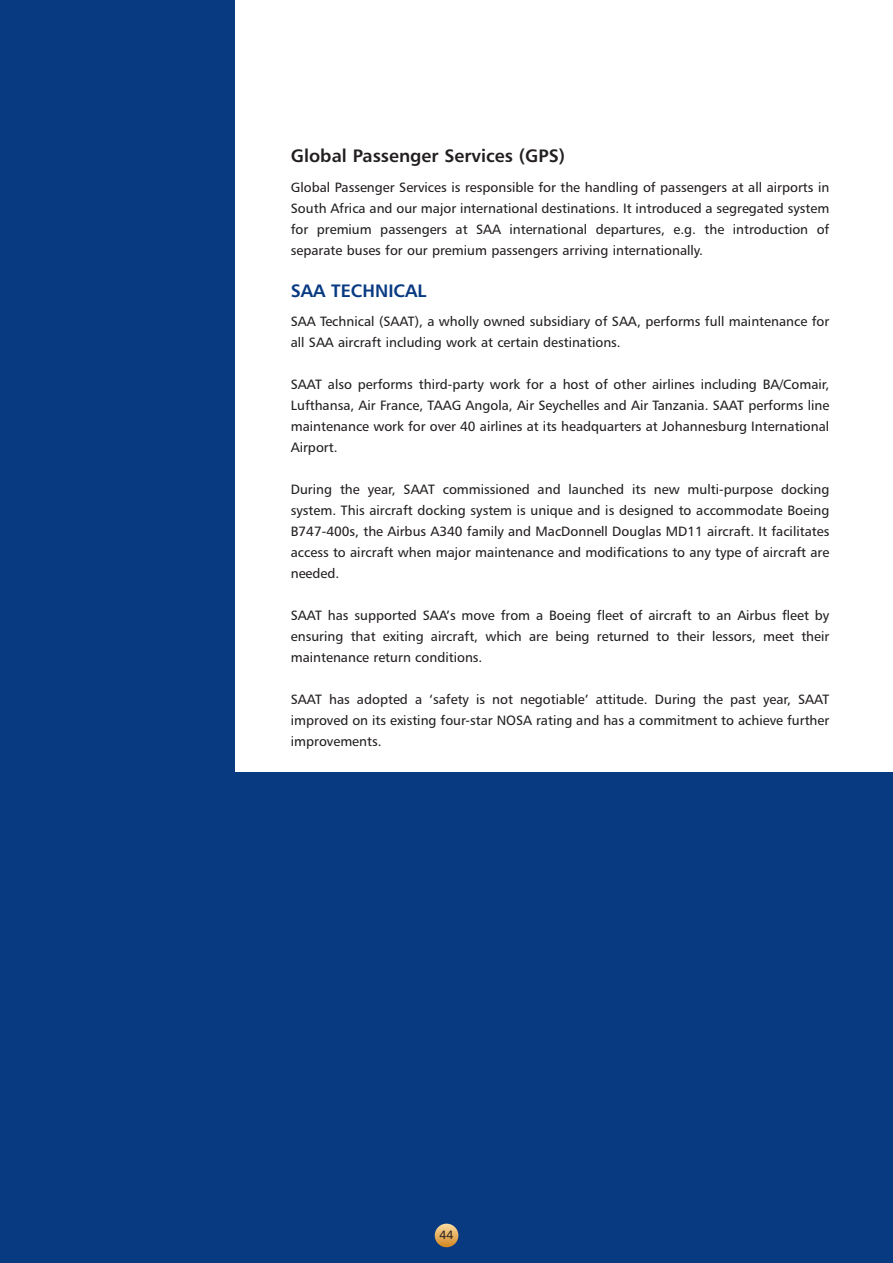
<style>
.page{position:relative;width:893px;height:1263px;background:#fff}
.page>*{position:absolute;margin:0;border:0;box-sizing:border-box;transform-origin:0 0}
.t1{font:18px "Humanist 777 BT Bold B";color:#231f20}
.t2{font:18px "Humanist 777 BT Bold B";color:#083a82}
.t3{font:13.5px/21px "Humanist 777 BT Roman B";color:#231f20;text-align:justify}
.t4{font:12px "Humanist 777 BT Roman B";color:#231f20}
</style>
<div class="page">
<div style="left:0;top:0;width:235px;height:1262px;background:#083a82"></div>
<div style="left:0;top:772px;width:892px;height:491px;background:#083a82"></div>
<svg style="left:435px;top:1224px;width:23px;height:23px"></svg>
<h1 class="t1" style="left:291px;top:150px;width:276px">Global Passenger Services (GPS)</h1>
<p class="t3" style="left:291px;top:178px;width:540px">Global Passenger Services is responsible for the handling of passengers at all airports in South Africa and our major international destinations. It introduced a segregated system for premium passengers at SAA international departures, e.g. the introduction of separate buses for our premium passengers arriving internationally.</p>
<h1 class="t2" style="left:291px;top:284px;width:137px">SAA TECHNICAL</h1>
<p class="t3" style="left:291px;top:313px;width:540px">SAA Technical (SAAT), a wholly owned subsidiary of SAA, performs full maintenance for all SAA aircraft including work at certain destinations.</p>
<p class="t3" style="left:291px;top:376px;width:540px">SAAT also performs third-party work for a host of other airlines including BA/Comair, Lufthansa, Air France, TAAG Angola, Air Seychelles and Air Tanzania. SAAT performs line maintenance work for over 40 airlines at its headquarters at Johannesburg International Airport.</p>
<p class="t3" style="left:291px;top:481px;width:540px">During the year, SAAT commissioned and launched its new multi-purpose docking system. This aircraft docking system is unique and is designed to accommodate Boeing B747-400s, the Airbus A340 family and MacDonnell Douglas MD11 aircraft. It facilitates access to aircraft when major maintenance and modifications to any type of aircraft are needed.</p>
<p class="t3" style="left:291px;top:607px;width:540px">SAAT has supported SAA’s move from a Boeing fleet of aircraft to an Airbus fleet by ensuring that exiting aircraft, which are being returned to their lessors, meet their maintenance return conditions.</p>
<p class="t3" style="left:291px;top:691px;width:540px">SAAT has adopted a ‘safety is not negotiable’ attitude. During the past year, SAAT improved on its existing four-star NOSA rating and has a commitment to achieve further improvements.</p>
<p class="t4" style="left:439px;top:1231px;width:15px">44</p>
</div>
